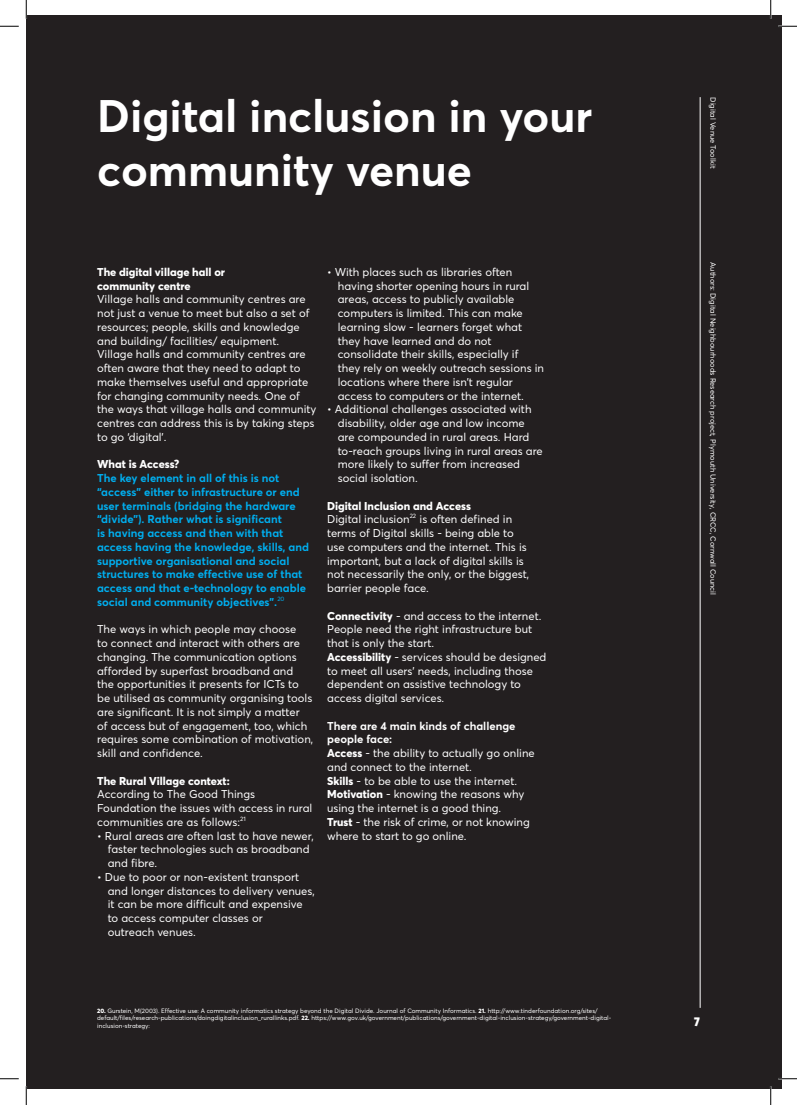
<style>
.page{position:relative;width:797px;height:1105px;background:#fff}
.page>*{position:absolute;margin:0;border:0;box-sizing:border-box;transform-origin:0 0}
.t1{font:700 45px/54px "Averta Std";color:#fff}
.t2{font:900 12.5px "Averta Std";color:#fff}
.t3{font:11.25px/13.8px "Averta Std";color:#fff}
.t4{font:700 11.25px/13.8px "Averta Std";color:#00aeef}
.t5{font:800 11.25px/13.8px "Averta Std";color:#fff}
.t6{font:7.5px "Averta Std";color:#fff}
.t7{font:6.25px/7.5px "Averta Std";color:#fff}
.s1{font-weight:800}
.s2{font-weight:700}
</style>
<div class="page">
<div style="left:26px;top:16px;width:755px;height:1073px;background:#231f20"></div>
<hr style="left:699px;top:97px;width:1px;height:911px;background:#fff">
<svg style="left:0;top:25px;width:19px;height:2px"></svg>
<svg style="left:778px;top:25px;width:19px;height:2px"></svg>
<svg style="left:0;top:1078px;width:19px;height:1px"></svg>
<svg style="left:778px;top:1078px;width:19px;height:1px"></svg>
<svg style="left:25px;top:0;width:2px;height:19px"></svg>
<svg style="left:25px;top:1086px;width:2px;height:19px"></svg>
<svg style="left:770px;top:0;width:1px;height:19px"></svg>
<svg style="left:770px;top:1086px;width:1px;height:19px"></svg>
<h1 class="t1" style="left:97px;top:88px;width:496px">Digital inclusion in your community venue</h1>
<p class="t5" style="left:97px;top:265px;width:129px">The digital village hall or community centre</p>
<p class="t3" style="left:97px;top:292px;width:221px">Village halls and community centres are not just a venue to meet but also a set of resources; people, skills and knowledge and building/ facilities/ equipment.<br>Village halls and community centres are often aware that they need to adapt to make themselves useful and appropriate for changing community needs. One of the ways that village halls and community centres can address this is by taking steps to go ‘digital’.</p>
<p class="t5" style="left:97px;top:457px;width:84px">What is Access?</p>
<p class="t4" style="left:97px;top:471px;width:213px">The key element in all of this is not “access” either to infrastructure or end user terminals (bridging the hardware “divide”). Rather what is significant<br>is having access and then with that access having the knowledge, skills, and supportive organisational and social structures to make effective use of that access and that e-technology to enable social and community objectives”.<sup>20</sup></p>
<p class="t3" style="left:97px;top:622px;width:218px">The ways in which people may choose<br>to connect and interact with others are changing. The communication options afforded by superfast broadband and<br>the opportunities it presents for ICTs to be utilised as community organising tools are significant. It is not simply a matter<br>of access but of engagement, too, which requires some combination of motivation, skill and confidence.</p>
<p class="t5" style="left:97px;top:774px;width:134px">The Rural Village context:</p>
<p class="t3" style="left:97px;top:787px;width:217px">According to The Good Things<br>Foundation the issues with access in rural communities are as follows:<sup>21</sup></p>
<p class="t3" style="left:108px;top:829px;width:207px;text-indent:-11px">• Rural areas are often last to have newer, faster technologies such as broadband and fibre.</p>
<p class="t3" style="left:108px;top:870px;width:208px;text-indent:-11px">• Due to poor or non-existent transport and longer distances to delivery venues, it can be more difficult and expensive to access computer classes or<br>outreach venues.</p>
<p class="t3" style="left:338px;top:265px;width:208px;text-indent:-11px">• With places such as libraries often having shorter opening hours in rural areas, access to publicly available computers is limited. This can make learning slow - learners forget what they have learned and do not consolidate their skills, especially if<br>they rely on weekly outreach sessions in locations where there isn’t regular access to computers or the internet.</p>
<p class="t3" style="left:338px;top:402px;width:206px;text-indent:-11px">• Additional challenges associated with disability, older age and low income are compounded in rural areas. Hard to-reach groups living in rural areas are more likely to suffer from increased social isolation.</p>
<p class="t3" style="left:327px;top:499px;width:204px"><span class="s1">Digital Inclusion and Access<br></span>Digital inclusion<sup>22</sup> is often defined in terms of Digital skills - being able to use computers and the internet. This is important, but a lack of digital skills is not necessarily the only, or the biggest, barrier people face.</p>
<p class="t3" style="left:327px;top:609px;width:221px"><span class="s1">Connectivity</span> - and access to the internet.<br>People need the right infrastructure but that is only the start.<br><span class="s1">Accessibility</span> - services should be designed to meet all users’ needs, including those dependent on assistive technology to access digital services.</p>
<p class="t3" style="left:327px;top:719px;width:209px"><span class="s2">There are 4 main kinds of challenge people face:<br></span><span class="s1">Access</span> - the ability to actually go online and connect to the internet.<br><span class="s1">Skills</span> - to be able to use the internet.<br><span class="s1">Motivation</span> - knowing the reasons why using the internet is a good thing.<br><span class="s1">Trust</span> - the risk of crime, or not knowing where to start to go online.</p>
<p class="t7" style="left:97px;top:1007px;width:515px"><span class="s1">20.</span> Gurstein, M(2003). Effective use: A community informatics strategy beyond the Digital Divide. Journal of Community Informatics. <span class="s1">21.</span> http://www.tinderfoundation.org/sites/ default/files/research-publications/doingdigitalinclusion_rurallinks.pdf. <span class="s1">22.</span> https://www.gov.uk/government/publications/government-digital-inclusion-strategy/government-digital&shy;inclusion-strategy:</p>
<p class="t6" style="left:717px;top:97px;width:73px;rotate:90deg">Digital Venue Toolkit</p>
<p class="t6" style="left:717px;top:262px;width:334px;rotate:90deg">Authors: Digital Neighbourhoods Research project, Plymouth University, CRCC, Cornwall Council</p>
<p class="t2" style="left:694px;top:1014px;width:7px">7</p>
</div>
